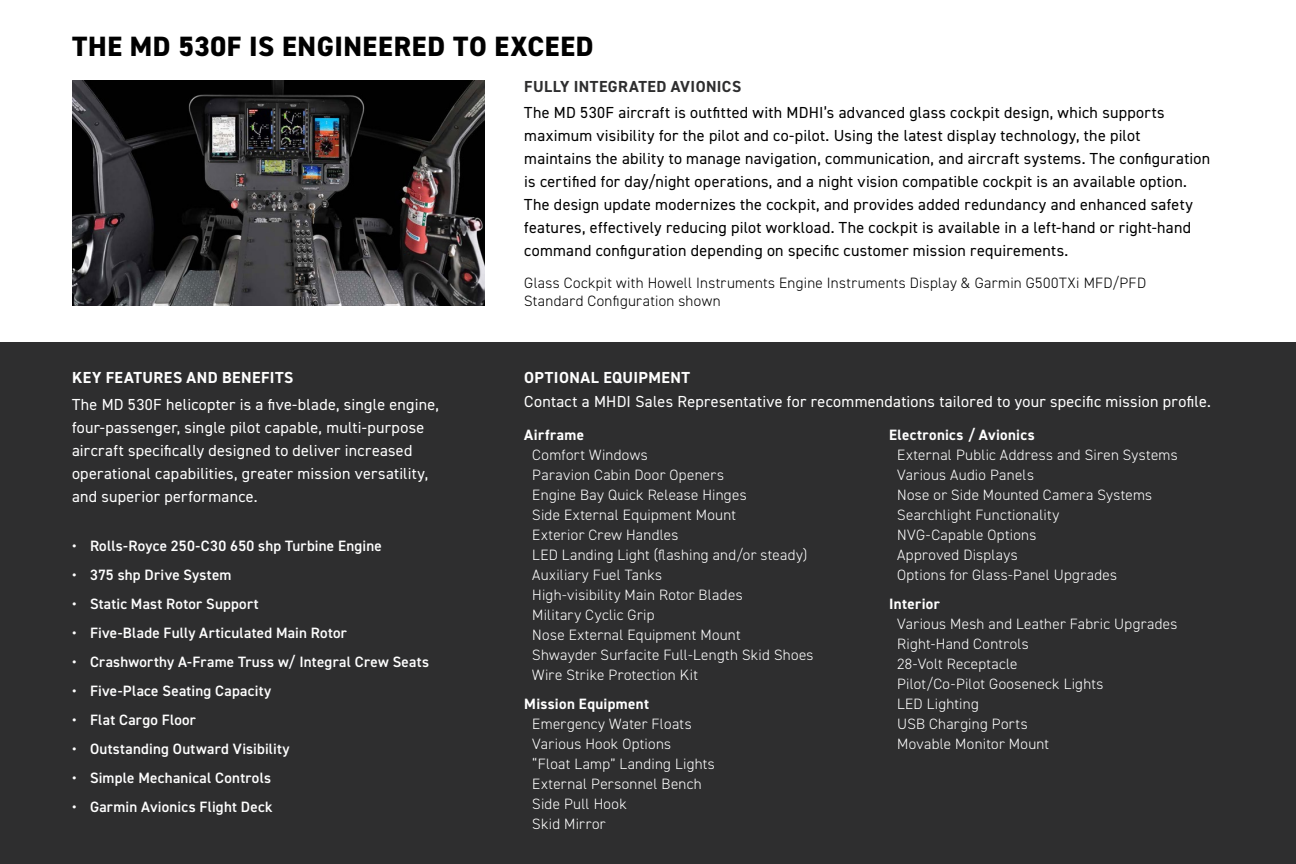
<style>
.page{position:relative;width:1296px;height:864px;background:#fff}
.page>*{position:absolute;margin:0;border:0;box-sizing:border-box;transform-origin:0 0}
.Heading_-_dark{font:800 28px "DIN2014";letter-spacing:.025em;color:#000}
.Copy_-_Dark{font:16px/23px "DIN2014";letter-spacing:.02em;color:#000}
.Specs_-_Bold{font:16px/23px "DIN2014";letter-spacing:.02em;color:#fff}
.Specs_-_Bold-2{font:700 16px "DIN2014";letter-spacing:.03em;color:#fff}
.Specs_-_Bold-3{font:700 16px "DIN2014";letter-spacing:.025em;color:#2e2e2f}
.Specs_-_Bold-4{font:300 15px "DIN2014";letter-spacing:.02em;color:#fff}
.t1{font:600 15px "DIN2014";letter-spacing:.02em;color:#fff}
.Small_Text_-_dark{font:300 15px/18px "DIN2014";letter-spacing:.02em;color:#000}
.Specs_-_Bold-5{font:700 15px "DIN2014";letter-spacing:.025em;color:#fff}
</style>
<div class="page">
<div style="left:0;top:342px;width:1296px;height:522px;background:#2e2e2f"></div>
<img style="left:72px;top:80px;width:413px;height:226px">
<p class="Heading_-_dark" style="left:72px;top:28px;width:523px">THE MD 530F IS ENGINEERED TO EXCEED</p>
<p class="Specs_-_Bold-3" style="left:524px;top:76px;width:218px">FULLY INTEGRATED AVIONICS</p>
<p class="Copy_-_Dark" style="left:524px;top:101px;width:688px">The MD 530F aircraft is outfitted with MDHI’s advanced glass cockpit design, which supports maximum visibility for the pilot and co-pilot. Using the latest display technology, the pilot maintains the ability to manage navigation, communication, and aircraft systems. The configuration is certified for day/night operations, and a night vision compatible cockpit is an available option.<br>The design update modernizes the cockpit, and provides added redundancy and enhanced safety features, effectively reducing pilot workload. The cockpit is available in a left-hand or right-hand command configuration depending on specific customer mission requirements.</p>
<p class="Specs_-_Bold-2" style="left:72px;top:366px;width:223px">KEY FEATURES AND BENEFITS</p>
<p class="Specs_-_Bold" style="left:72px;top:393px;width:368px">The MD 530F helicopter is a five-blade, single engine, four-passenger, single pilot capable, multi-purpose aircraft specifically designed to deliver increased operational capabilities, greater mission versatility, and superior performance.</p>
<p class="t1" style="left:72px;top:536px;width:311px">• Rolls-Royce 250-C30 650 shp Turbine Engine</p>
<p class="t1" style="left:72px;top:565px;width:161px">• 375 shp Drive System</p>
<p class="t1" style="left:72px;top:594px;width:188px">• Static Mast Rotor Support</p>
<p class="t1" style="left:72px;top:623px;width:276px">• Five-Blade Fully Articulated Main Rotor</p>
<p class="t1" style="left:72px;top:652px;width:359px">• Crashworthy A-Frame Truss w/ Integral Crew Seats</p>
<p class="t1" style="left:72px;top:681px;width:201px">• Five-Place Seating Capacity</p>
<p class="t1" style="left:72px;top:710px;width:125px">• Flat Cargo Floor</p>
<p class="t1" style="left:72px;top:739px;width:219px">• Outstanding Outward Visibility</p>
<p class="t1" style="left:72px;top:768px;width:201px">• Simple Mechanical Controls</p>
<p class="t1" style="left:72px;top:797px;width:202px">• Garmin Avionics Flight Deck</p>
<p class="Small_Text_-_dark" style="left:524px;top:273px;width:623px">Glass Cockpit with Howell Instruments Engine Instruments Display &amp; Garmin G500TXi MFD/PFD<br>Standard Configuration shown</p>
<p class="Specs_-_Bold-2" style="left:524px;top:366px;width:167px">OPTIONAL EQUIPMENT</p>
<p class="Specs_-_Bold" style="left:524px;top:390px;width:688px">Contact a MHDI Sales Representative for recommendations tailored to your specific mission profile.</p>
<p class="Specs_-_Bold-5" style="left:524px;top:424px;width:61px">Airframe</p>
<p class="Specs_-_Bold-4" style="left:532px;top:445px;width:117px">Comfort Windows</p>
<p class="Specs_-_Bold-4" style="left:532px;top:465px;width:193px">Paravion Cabin Door Openers</p>
<p class="Specs_-_Bold-4" style="left:532px;top:485px;width:216px">Engine Bay Quick Release Hinges</p>
<p class="Specs_-_Bold-4" style="left:532px;top:505px;width:205px">Side External Equipment Mount</p>
<p class="Specs_-_Bold-4" style="left:532px;top:525px;width:148px">Exterior Crew Handles</p>
<p class="Specs_-_Bold-4" style="left:532px;top:545px;width:277px">LED Landing Light (flashing and/or steady)</p>
<p class="Specs_-_Bold-4" style="left:532px;top:565px;width:131px">Auxiliary Fuel Tanks</p>
<p class="Specs_-_Bold-4" style="left:532px;top:585px;width:212px">High-visibility Main Rotor Blades</p>
<p class="Specs_-_Bold-4" style="left:532px;top:605px;width:124px">Military Cyclic Grip</p>
<p class="Specs_-_Bold-4" style="left:532px;top:625px;width:210px">Nose External Equipment Mount</p>
<p class="Specs_-_Bold-4" style="left:532px;top:645px;width:283px">Shwayder Surfacite Full-Length Skid Shoes</p>
<p class="Specs_-_Bold-4" style="left:532px;top:665px;width:167px">Wire Strike Protection Kit</p>
<p class="Specs_-_Bold-5" style="left:524px;top:693px;width:126px">Mission Equipment</p>
<p class="Specs_-_Bold-4" style="left:532px;top:714px;width:161px">Emergency Water Floats</p>
<p class="Specs_-_Bold-4" style="left:532px;top:734px;width:140px">Various Hook Options</p>
<p class="Specs_-_Bold-4" style="left:532px;top:754px;width:184px">“Float Lamp” Landing Lights</p>
<p class="Specs_-_Bold-4" style="left:532px;top:774px;width:171px">External Personnel Bench</p>
<p class="Specs_-_Bold-4" style="left:532px;top:794px;width:96px">Side Pull Hook</p>
<p class="Specs_-_Bold-4" style="left:532px;top:814px;width:75px">Skid Mirror</p>
<p class="Specs_-_Bold-5" style="left:889px;top:424px;width:147px">Electronics / Avionics</p>
<p class="Specs_-_Bold-4" style="left:897px;top:445px;width:282px">External Public Address and Siren Systems</p>
<p class="Specs_-_Bold-4" style="left:897px;top:465px;width:138px">Various Audio Panels</p>
<p class="Specs_-_Bold-4" style="left:897px;top:485px;width:257px">Nose or Side Mounted Camera Systems</p>
<p class="Specs_-_Bold-4" style="left:897px;top:505px;width:164px">Searchlight Functionality</p>
<p class="Specs_-_Bold-4" style="left:897px;top:525px;width:141px">NVG-Capable Options</p>
<p class="Specs_-_Bold-4" style="left:897px;top:545px;width:122px">Approved Displays</p>
<p class="Specs_-_Bold-4" style="left:897px;top:565px;width:222px">Options for Glass-Panel Upgrades</p>
<p class="Specs_-_Bold-5" style="left:889px;top:593px;width:52px">Interior</p>
<p class="Specs_-_Bold-4" style="left:897px;top:614px;width:282px">Various Mesh and Leather Fabric Upgrades</p>
<p class="Specs_-_Bold-4" style="left:897px;top:634px;width:133px">Right-Hand Controls</p>
<p class="Specs_-_Bold-4" style="left:897px;top:654px;width:122px">28-Volt Receptacle</p>
<p class="Specs_-_Bold-4" style="left:897px;top:674px;width:208px">Pilot/Co-Pilot Gooseneck Lights</p>
<p class="Specs_-_Bold-4" style="left:897px;top:694px;width:83px">LED Lighting</p>
<p class="Specs_-_Bold-4" style="left:897px;top:714px;width:132px">USB Charging Ports</p>
<p class="Specs_-_Bold-4" style="left:897px;top:734px;width:154px">Movable Monitor Mount</p>
</div>
